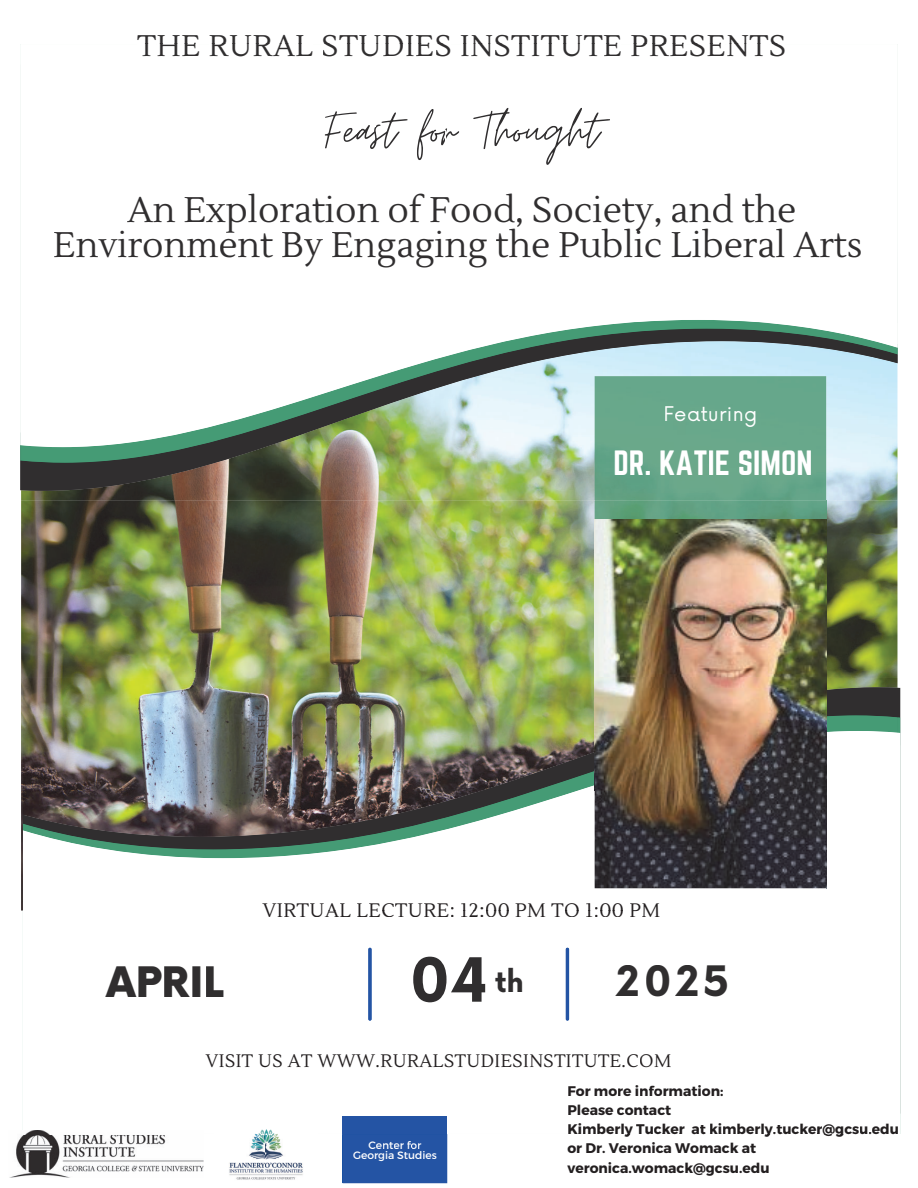
<style>
.page{position:relative;width:918px;height:1188px;background:#fff}
.page>*{position:absolute;margin:0;border:0;box-sizing:border-box;transform-origin:0 0}
.t1{font:700 59.25px "Now";color:#302e2f}
.t2{font:58.05px "Moon Time";color:#302e2f}
.t3{font:900 40.95px "Now";color:#302e2f}
.t4{font:700 40.95px "Now";color:#302e2f}
.t5{font:35.55px/34.8px "Lustria";color:#302e2f;text-align:center}
.t6{font:30.75px "Norwester";color:#fff}
.t7{font:29.85px "Lustria";letter-spacing:.025em;color:#302e2f}
.t8{font:19.8px "Now";letter-spacing:.02em;color:#fff}
.t9{font:19.5px "Lustria";letter-spacing:.025em;color:#231f20}
.t10{font:18px "Lustria";letter-spacing:.025em;color:#231f20}
.t11{font:700 13.95px/19.2px "Montserrat";color:#231f20}
.t12{font:10.65px/10.2px "Montserrat";color:#fff;text-align:center}
</style>
<div class="page">
<svg style="left:20px;top:461px;width:1px;height:29px"></svg>
<svg style="left:343px;top:127px;width:44px;height:22px"></svg>
<div style="left:381px;top:124px;width:7px;height:24px;background:#fff"></div>
<svg style="left:384px;top:128px;width:4px;height:20px"></svg>
<svg style="left:430px;top:131px;width:4px;height:10px"></svg>
<svg style="left:441px;top:130px;width:4px;height:11px"></svg>
<svg style="left:494px;top:110px;width:97px;height:37px"></svg>
<div style="left:584px;top:112px;width:6px;height:34px;background:#fff"></div>
<svg style="left:584px;top:121px;width:6px;height:25px"></svg>
<img style="left:21px;top:500px;width:574px;height:410px">
<img style="left:827px;top:500px;width:70px;height:178px">
<svg style="left:826px;top:500px;width:1px;height:19px"></svg>
<img style="left:826px;top:519px;width:1px;height:159px">
<img style="left:21px;top:491px;width:876px;height:9px">
<img style="left:595px;top:500px;width:231px;height:178px">
<img style="left:21px;top:463px;width:876px;height:28px">
<img style="left:21px;top:447px;width:876px;height:16px">
<img style="left:21px;top:435px;width:876px;height:12px">
<svg style="left:175px;top:322px;width:722px;height:113px"></svg>
<svg style="left:595px;top:500px;width:1px;height:19px"></svg>
<img style="left:595px;top:376px;width:231px;height:124px">
<img style="left:665px;top:406px;width:8px;height:15px">
<svg style="left:675px;top:411px;width:25px;height:10px"></svg>
<img style="left:701px;top:407px;width:6px;height:14px">
<svg style="left:710px;top:407px;width:32px;height:14px"></svg>
<img style="left:745px;top:411px;width:11px;height:16px">
<img style="left:615px;top:451px;width:12px;height:24px">
<img style="left:630px;top:451px;width:13px;height:24px">
<svg style="left:646px;top:471px;width:4px;height:4px"></svg>
<img style="left:661px;top:451px;width:13px;height:24px">
<img style="left:677px;top:451px;width:15px;height:24px">
<img style="left:694px;top:451px;width:13px;height:24px">
<img style="left:709px;top:451px;width:4px;height:24px">
<img style="left:716px;top:451px;width:13px;height:24px">
<img style="left:739px;top:451px;width:13px;height:24px">
<img style="left:755px;top:451px;width:4px;height:24px">
<img style="left:762px;top:451px;width:17px;height:24px">
<img style="left:783px;top:451px;width:12px;height:24px">
<img style="left:798px;top:451px;width:13px;height:24px">
<svg style="left:897px;top:322px;width:3px;height:411px"></svg>
<img style="left:23px;top:678px;width:874px;height:9px">
<img style="left:23px;top:687px;width:875px;height:28px">
<img style="left:23px;top:715px;width:875px;height:16px">
<img style="left:23px;top:731px;width:875px;height:12px">
<img style="left:23px;top:743px;width:804px;height:167px">
<img style="left:595px;top:678px;width:232px;height:210px">
<div style="left:263px;top:903px;width:14px;height:7px;background:#fff"></div>
<svg style="left:277px;top:903px;width:5px;height:7px"></svg>
<div style="left:284px;top:903px;width:13px;height:7px;background:#fff"></div>
<div style="left:297px;top:903px;width:12px;height:7px;background:#fff"></div>
<div style="left:310px;top:903px;width:14px;height:7px;background:#fff"></div>
<div style="left:325px;top:903px;width:14px;height:7px;background:#fff"></div>
<div style="left:340px;top:903px;width:11px;height:7px;background:#fff"></div>
<div style="left:357px;top:903px;width:11px;height:7px;background:#fff"></div>
<div style="left:369px;top:903px;width:11px;height:7px;background:#fff"></div>
<div style="left:382px;top:903px;width:12px;height:7px;background:#fff"></div>
<div style="left:395px;top:903px;width:12px;height:7px;background:#fff"></div>
<div style="left:408px;top:903px;width:14px;height:7px;background:#fff"></div>
<div style="left:424px;top:903px;width:13px;height:7px;background:#fff"></div>
<div style="left:437px;top:903px;width:11px;height:7px;background:#fff"></div>
<div style="left:461px;top:903px;width:6px;height:7px;background:#fff"></div>
<div style="left:470px;top:903px;width:8px;height:7px;background:#fff"></div>
<div style="left:486px;top:903px;width:10px;height:7px;background:#fff"></div>
<div style="left:499px;top:903px;width:10px;height:7px;background:#fff"></div>
<div style="left:516px;top:903px;width:10px;height:7px;background:#fff"></div>
<div style="left:528px;top:903px;width:18px;height:7px;background:#fff"></div>
<div style="left:552px;top:903px;width:12px;height:7px;background:#fff"></div>
<div style="left:565px;top:903px;width:14px;height:7px;background:#fff"></div>
<div style="left:586px;top:903px;width:6px;height:7px;background:#fff"></div>
<div style="left:600px;top:903px;width:10px;height:7px;background:#fff"></div>
<div style="left:613px;top:903px;width:10px;height:7px;background:#fff"></div>
<div style="left:630px;top:903px;width:11px;height:7px;background:#fff"></div>
<div style="left:642px;top:903px;width:18px;height:7px;background:#fff"></div>
<hr style="left:595px;top:888px;width:231px;height:1px;background:#fff">
<img style="left:595px;top:678px;width:231px;height:113px">
<svg style="left:368px;top:948px;width:4px;height:73px"></svg>
<hr style="left:566px;top:948px;width:3px;height:73px;background:#2454a4">
<div style="left:343px;top:1134px;width:104px;height:49px;background:#2454a4"></div>
<div style="left:343px;top:1116px;width:104px;height:18px;background:#2454a4"></div>
<img style="left:229px;top:1129px;width:74px;height:51px">
<svg style="left:9px;top:1134px;width:195px;height:44px"></svg>
<img style="left:26px;top:1130px;width:23px;height:4px">
<h3 class="t7" style="left:138px;top:27px;width:650px">THE RURAL STUDIES INSTITUTE PRESENTS</h3>
<h2 class="t2" style="left:325px;top:95px;width:276px">Feast for Thought</h2>
<h3 class="t5" style="left:53px;top:193px;width:811px">An Exploration of Food, Societ , and the<br>Environment By Engaging the Public Liberal Arts</h3>
<h3 class="t5" style="left:635px;top:193px;width:20px">y</h3>
<h3 class="t8" style="left:663px;top:403px;width:96px">Featuring</h3>
<h3 class="t6" style="left:613px;top:445px;width:201px">DR. KATIE SIMON</h3>
<h3 class="t9" style="left:263px;top:898px;width:399px">VIRTUAL LECTURE: 12:00 PM TO 1:00 PM</h3>
<h3 class="t3" style="left:107px;top:960px;width:119px">APRIL</h3>
<h1 class="t1" style="left:410px;top:948px;width:116px">04 <sup>th</sup></h1>
<h3 class="t4" style="left:616px;top:960px;width:115px">2025</h3>
<p class="t10" style="left:206px;top:1050px;width:467px">VISIT US AT WWW.RURALSTUDIESINSTITUTE.COM</p>
<p class="t12" style="left:353px;top:1139px;width:85px">Center for<br>Georgia Studies</p>
<p class="t11" style="left:567px;top:1081px;width:333px">For more information:<br>Please contact<br>Kimberly Tucker at kimberly.tucker@gcsu.edu</p>
<p class="t11" style="left:567px;top:1138px;width:204px">or Dr. Veronica Womack at veronica.womack@gcsu.edu</p>
</div>
